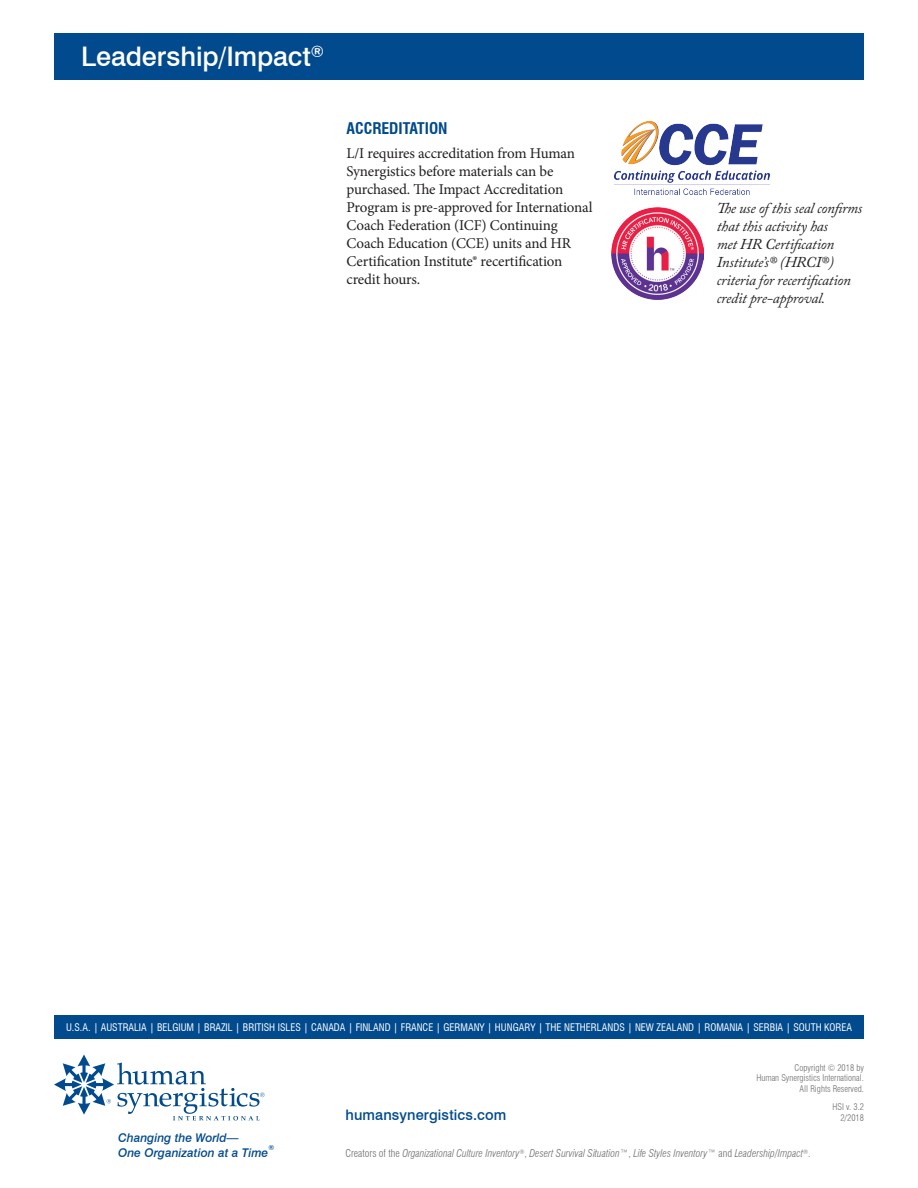
<style>
.page{position:relative;width:918px;height:1188px;background:#fff}
.page>*{position:absolute;margin:0;border:0;box-sizing:border-box;transform-origin:0 0}
.t1{font:500 27px "Swiss 721 BT";letter-spacing:-.005em;color:#fff}
.t2{font:700 condensed 15.75px "Swiss 721 BT";color:#004a8d}
.t3{font:15px/18px "Minion Pro";letter-spacing:-.01em;color:#231f20}
.t4{font:italic 15px/18px "Adobe Caslon Pro";letter-spacing:-.015em;color:#231f20}
.t5{font:500 14.55px "Swiss 721 BT";letter-spacing:.01em;color:#004a8d}
.t6{font:italic 500 12px/15px "Swiss 721 BT";color:#004a8d}
.t7{font:italic 300 condensed 10.5px "Swiss 721 BT";color:#6c6d70}
.t8{font:condensed 10.2px "Swiss 721 BT";color:#fff}
.t9{font:300 condensed 9px/10.8px "Swiss 721 BT";color:#6c6d70;text-align:right}
.t10{font:italic 500 7.05px "Swiss 721 BT";color:#004a8d}
.s1{font-style:normal}
</style>
<div class="page">
<div style="left:54px;top:34px;width:810px;height:46px;background:#004a8d"></div>
<svg style="left:54px;top:1055px;width:211px;height:65px"></svg>
<div style="left:54px;top:1016px;width:810px;height:23px;background:#004a8d"></div>
<img style="left:612px;top:208px;width:91px;height:91px">
<img style="left:614px;top:122px;width:156px;height:73px">
<h1 class="t1" style="left:81px;top:40px;width:244px">Leadership/Impact<sup>®</sup></h1>
<p class="t2" style="left:346px;top:118px;width:103px">ACCREDITATION</p>
<p class="t3" style="left:346px;top:145px;width:248px">L/I requires accreditation from Human Synergistics before materials can be purchased. The Impact Accreditation Program is pre-approved for International Coach Federation (ICF) Continuing Coach Education (CCE) units and HR Certification Institute® recertification credit hours.</p>
<p class="t4" style="left:717px;top:199px;width:147px">The use of this seal confirms that this activity has<br>met HR Certification<br>Institute’s® (HRCI®) criteria for recertification credit pre-approval.</p>
<p class="t8" style="left:66px;top:1022px;width:787px">U.S.A. | AUSTRALIA | BELGIUM | BRAZIL | BRITISH ISLES | CANADA | FINLAND | FRANCE | GERMANY | HUNGARY | THE NETHERLANDS | NEW ZEALAND | ROMANIA | SERBIA | SOUTH KOREA</p>
<p class="t6" style="left:118px;top:1130px;width:152px">Changing the World—<br>One Organization at a Time</p>
<p class="t10" style="left:268px;top:1143px;width:7px">®</p>
<p class="t5" style="left:346px;top:1106px;width:162px">humansynergistics.com</p>
<p class="t9" style="left:756px;top:1062px;width:109px">Copyright © 2018 by<br>Human Synergistics International.<br>All Rights Reserved.</p>
<p class="t9" style="left:832px;top:1101px;width:33px">HSI v. 3.2<br>2/2018</p>
<p class="t7" style="left:346px;top:1147px;width:467px"><span class="s1">Creators of the</span> Organizational Culture Inventory<sup>®</sup><span class="s1">,</span> Desert Survival Situation™<span class="s1">,</span> Life Styles Inventory™ <span class="s1">and</span> Leadership/Impact<sup>®</sup><span class="s1">.</span></p>
</div>
